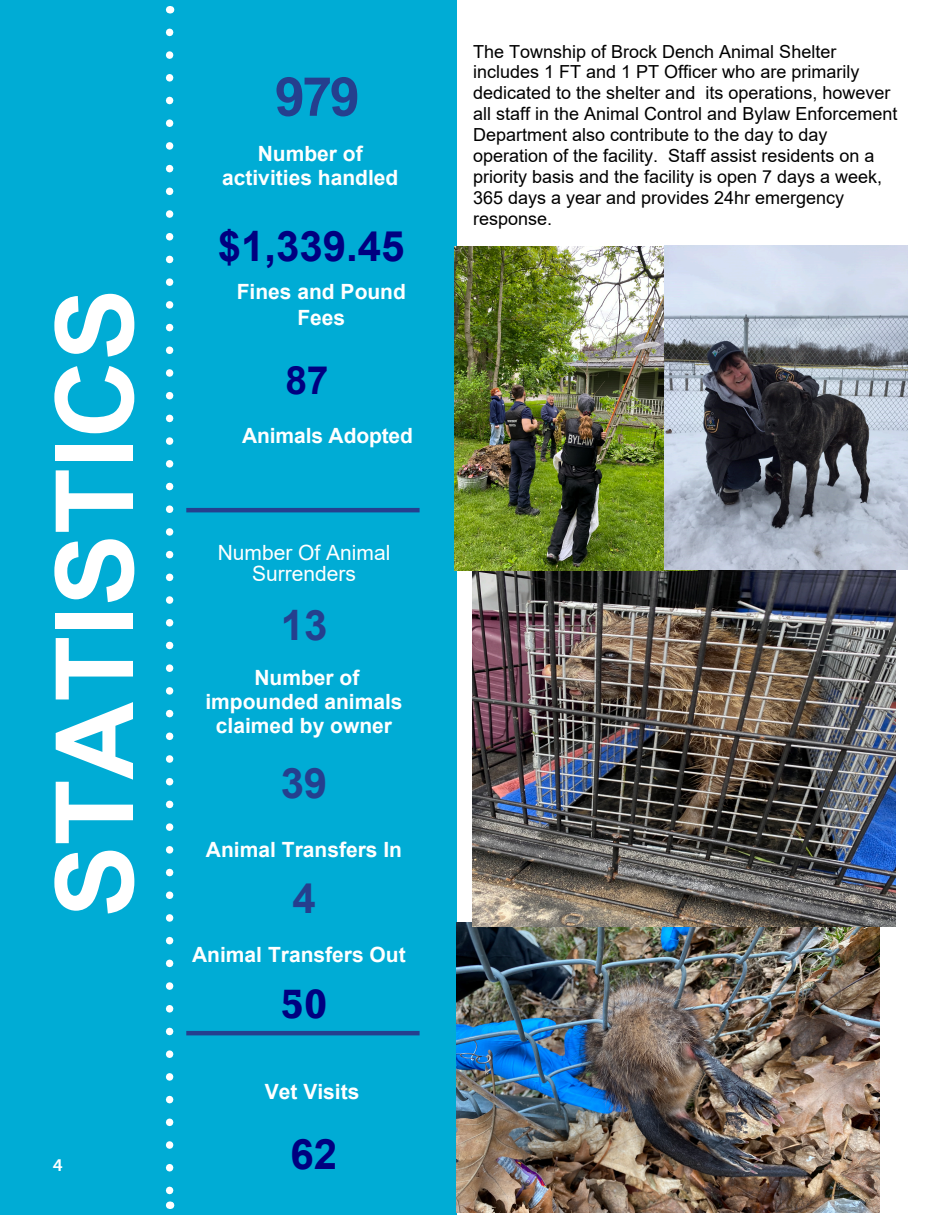
<style>
.page{position:relative;width:945px;height:1215px;background:#fff}
.page>*{position:absolute;margin:0;border:0;box-sizing:border-box;transform-origin:0 0}
.t1{font:700 108px "Arial";color:#fff}
.t2{font:700 54px "Arial";color:#253f8e}
.t3{font:700 42px "Arial";color:#000080}
.t4{font:700 42px "Arial";color:#253f8e}
.t5{font:700 42px "Rockwell";color:#000080}
.t6{font:700 39px "Arial";color:#000080}
.t7{font:700 21px/24px "Arial";color:#fff;text-align:center}
.t8{font:21px/21px "Arial";color:#fff;text-align:center}
.t9{font:18px/20.9px "Arial";color:#000}
.t10{font:16.5px "Museo Slab 700";color:#fff}
</style>
<div class="page">
<div style="left:0;top:0;width:456px;height:1215px;background:#00acd5"></div>
<hr style="left:186px;top:1031px;width:234px;height:4px;background:#253f8e">
<svg style="left:166px;top:32px;width:7px;height:1162px"></svg>
<hr style="left:186px;top:508px;width:234px;height:4px;background:#253f8e">
<img style="left:457px;top:922px;width:423px;height:291px">
<img style="left:473px;top:569px;width:422px;height:358px">
<img style="left:455px;top:246px;width:243px;height:324px">
<img style="left:665px;top:245px;width:243px;height:324px">
<h2 class="t1" style="left:19px;top:917px;width:630px;rotate:-90deg">STATISTICS</h2>
<p class="t10" style="left:53px;top:1156px;width:12px">4</p>
<p class="t2" style="left:275px;top:59px;width:87px">979</p>
<p class="t7" style="left:222px;top:142px;width:178px">Number of activities handled</p>
<h3 class="t3" style="left:218px;top:217px;width:188px">$1,339.45</h3>
<p class="t7" style="left:237px;top:280px;width:171px;line-height:25.2px">Fines and Pound<br>Fees</p>
<h3 class="t6" style="left:285px;top:353px;width:45px">87</h3>
<p class="t7" style="left:242px;top:424px;width:172px">Animals Adopted</p>
<p class="t8" style="left:218px;top:542px;width:174px">Number Of Animal<br>Surrenders</p>
<p class="t4" style="left:281px;top:596px;width:48px">13</p>
<p class="t7" style="left:205px;top:666px;width:199px">Number of impounded animals claimed by owner</p>
<p class="t4" style="left:281px;top:754px;width:48px">39</p>
<p class="t7" style="left:206px;top:838px;width:198px">Animal Transfers In</p>
<p class="t4" style="left:292px;top:869px;width:25px">4</p>
<p class="t7" style="left:192px;top:943px;width:215px">Animal Transfers Out</p>
<p class="t5" style="left:281px;top:979px;width:48px">50</p>
<p class="t7" style="left:265px;top:1079px;width:96px">Vet Visits</p>
<h3 class="t3" style="left:290px;top:1125px;width:48px">62</h3>
<p class="t9" style="left:473px;top:41px;width:426px">The Township of Brock Dench Animal Shelter includes 1 FT and 1 PT Officer who are primarily dedicated to the shelter and its operations, however all staff in the Animal Control and Bylaw Enforcement Department also contribute to the day to day operation of the facility. Staff assist residents on a priority basis and the facility is open 7 days a week, 365 days a year and provides 24hr emergency response.</p>
</div>
